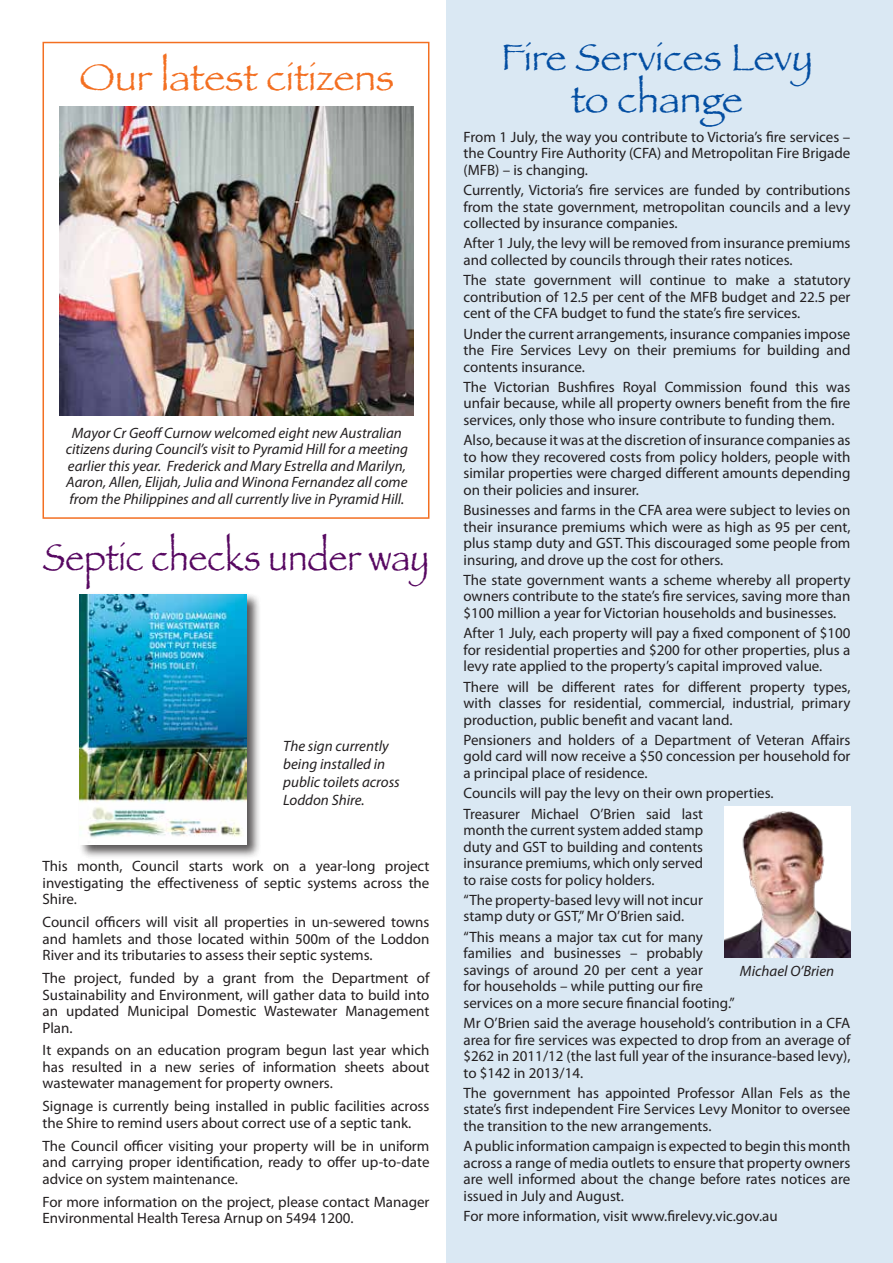
<style>
.page{position:relative;width:893px;height:1263px;background:#fff}
.page>*{position:absolute;margin:0;border:0;box-sizing:border-box;transform-origin:0 0}
.t1{font:39px/42px "Papyrus";color:#034ea2;text-align:center}
.t2{font:39px "Papyrus";color:#570861;scale:.9 1}
.t3{font:39px "Papyrus";color:#f36f21}
.t4{font:15px/16.5px "Myriad Pro";color:#231f20;text-align:justify}
.t5{font:italic 15px/16.5px "Myriad Pro";color:#231f20;text-align:center}
</style>
<div class="page">
<div style="left:446px;top:0;width:447px;height:1263px;background:#dae8f3"></div>
<div style="left:43px;top:42px;width:386px;height:477px;border:2px solid #f36f21"></div>
<img style="left:60px;top:107px;width:354px;height:309px">
<div style="left:78px;top:592px;width:183px;height:267px;background:#231f20;opacity:.75"></div>
<img style="left:80px;top:595px;width:167px;height:250px">
<div style="left:724px;top:806px;width:126px;height:151px;background:#fff"></div>
<img style="left:724px;top:812px;width:126px;height:145px">
<h1 class="t3" style="left:80px;top:53px;width:316px">Our latest citizens</h1>
<p class="t5" style="left:66px;top:425px;width:344px">Mayor Cr Geoff Curnow welcomed eight new Australian citizens during Council’s visit to Pyramid Hill for a meeting earlier this year. Frederick and Mary Estrella and Marilyn, Aaron, Allen, Elijah, Julia and Winona Fernandez all come from the Philippines and all currently live in Pyramid Hill.</p>
<h1 class="t2" style="left:43px;top:534px;width:431px">Septic checks under way</h1>
<p class="t5" style="left:283px;top:738px;width:118px;line-height:18px;text-align:left">The sign currently being installed in public toilets across<br>Loddon Shire.</p>
<p class="t4" style="left:43px;top:858px;width:388px">This month, Council starts work on a year-long project investigating the effectiveness of septic systems across the Shire.</p>
<p class="t4" style="left:43px;top:914px;width:388px">Council officers will visit all properties in un-sewered towns and hamlets and those located within 500m of the Loddon River and its tributaries to assess their septic systems.</p>
<p class="t4" style="left:43px;top:969px;width:388px">The project, funded by a grant from the Department of Sustainability and Environment, will gather data to build into an updated Municipal Domestic Wastewater Management Plan.</p>
<p class="t4" style="left:43px;top:1042px;width:388px">It expands on an education program begun last year which has resulted in a new series of information sheets about wastewater management for property owners.</p>
<p class="t4" style="left:43px;top:1098px;width:388px">Signage is currently being installed in public facilities across the Shire to remind users about correct use of a septic tank.</p>
<p class="t4" style="left:43px;top:1137px;width:388px">The Council officer visiting your property will be in uniform and carrying proper identification, ready to offer up-to-date advice on system maintenance.</p>
<p class="t4" style="left:43px;top:1193px;width:388px">For more information on the project, please contact Manager<br>Environmental Health Teresa Arnup on 5494 1200.</p>
<h1 class="t1" style="left:501px;top:36px;width:313px">Fire Services Levy to change</h1>
<p class="t4" style="left:463px;top:128px;width:388px">From 1 July, the way you contribute to Victoria’s fire services – the Country Fire Authority (CFA) and Metropolitan Fire Brigade (MFB) – is changing.</p>
<p class="t4" style="left:463px;top:182px;width:388px">Currently, Victoria’s fire services are funded by contributions from the state government, metropolitan councils and a levy collected by insurance companies.</p>
<p class="t4" style="left:463px;top:235px;width:388px">After 1 July, the levy will be removed from insurance premiums and collected by councils through their rates notices.</p>
<p class="t4" style="left:463px;top:272px;width:388px">The state government will continue to make a statutory contribution of 12.5 per cent of the MFB budget and 22.5 per cent of the CFA budget to fund the state’s fire services.</p>
<p class="t4" style="left:463px;top:325px;width:388px">Under the current arrangements, insurance companies impose the Fire Services Levy on their premiums for building and contents insurance.</p>
<p class="t4" style="left:463px;top:378px;width:388px">The Victorian Bushfires Royal Commission found this was unfair because, while all property owners benefit from the fire services, only those who insure contribute to funding them.</p>
<p class="t4" style="left:463px;top:432px;width:388px">Also, because it was at the discretion of insurance companies as to how they recovered costs from policy holders, people with similar properties were charged different amounts depending on their policies and insurer.</p>
<p class="t4" style="left:463px;top:501px;width:388px">Businesses and farms in the CFA area were subject to levies on their insurance premiums which were as high as 95 per cent, plus stamp duty and GST. This discouraged some people from insuring, and drove up the cost for others.</p>
<p class="t4" style="left:463px;top:571px;width:388px">The state government wants a scheme whereby all property owners contribute to the state’s fire services, saving more than $100 million a year for Victorian households and businesses.</p>
<p class="t4" style="left:463px;top:625px;width:388px">After 1 July, each property will pay a fixed component of $100 for residential properties and $200 for other properties, plus a levy rate applied to the property’s capital improved value.</p>
<p class="t4" style="left:463px;top:678px;width:388px">There will be different rates for different property types, with classes for residential, commercial, industrial, primary production, public benefit and vacant land.</p>
<p class="t4" style="left:463px;top:731px;width:388px">Pensioners and holders of a Department of Veteran Affairs gold card will now receive a $50 concession per household for a principal place of residence.</p>
<p class="t4" style="left:463px;top:783px;width:312px;line-height:20.4px">Councils will pay the levy on their own properties.<br>Treasurer Michael O’Brien said last</p>
<p class="t4" style="left:463px;top:821px;width:241px">month the current system added stamp duty and GST to building and contents insurance premiums, which only served to raise costs for policy holders.</p>
<p class="t4" style="left:463px;top:891px;width:241px">“The property-based levy will not incur stamp duty or GST,” Mr O’Brien said.</p>
<p class="t4" style="left:463px;top:928px;width:273px;text-align:left">“This means a major tax cut for many families and businesses – probably savings of around 20 per cent a year<br>for households – while putting our fire services on a more secure financial footing.”</p>
<p class="t4" style="left:463px;top:1014px;width:388px">Mr O’Brien said the average household’s contribution in a CFA area for fire services was expected to drop from an average of $262 in 2011/12 (the last full year of the insurance-based levy), to $142 in 2013/14.</p>
<p class="t4" style="left:463px;top:1084px;width:388px">The government has appointed Professor Allan Fels as the state’s first independent Fire Services Levy Monitor to oversee the transition to the new arrangements.</p>
<p class="t4" style="left:463px;top:1138px;width:388px">A public information campaign is expected to begin this month across a range of media outlets to ensure that property owners are well informed about the change before rates notices are issued in July and August.</p>
<p class="t4" style="left:463px;top:1207px;width:316px">For more information, visit www.firelevy.vic.gov.au</p>
<p class="t5" style="left:740px;top:963px;width:96px">Michael O’Brien</p>
</div>
